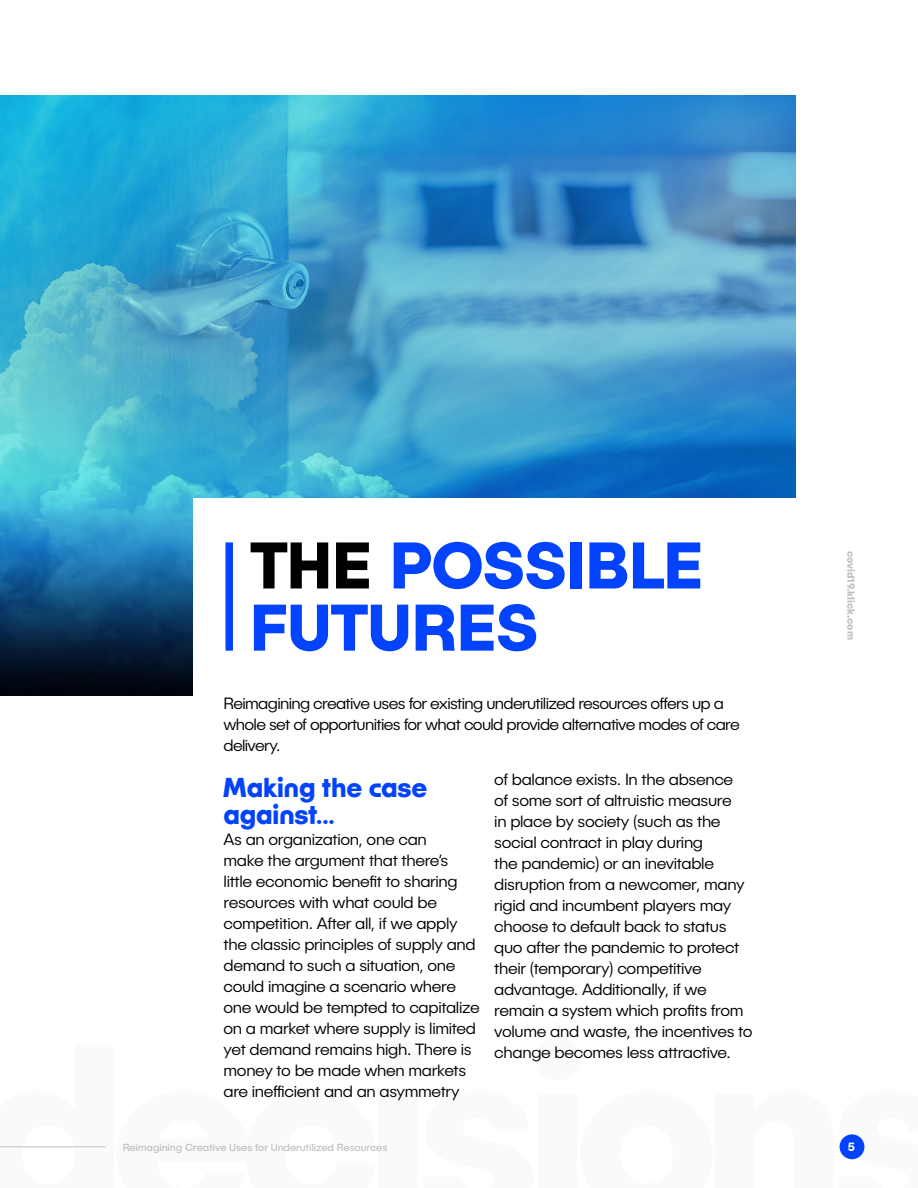
<style>
.page{position:relative;width:918px;height:1188px;background:#fff}
.page>*{position:absolute;margin:0;border:0;box-sizing:border-box;transform-origin:0 0}
.t1{font:700 66px/62.1px "Publica Sans";letter-spacing:-.01em;color:#0343fb}
.t2{font:700 25.5px/27px "Klick";color:#0343fb}
.t3{font:300 16.5px/21px "Publica Sans";letter-spacing:-.02em;color:#000}
.t4{font:300 16.5px/21px "Publica Sans";letter-spacing:-.04em;color:#000}
.t5{font:700 12px "Publica Sans";color:#fff}
.t6{font:10.5px "Publica Sans";letter-spacing:-.01em;color:#bfbfbf}
.t7{font:700 10.5px "Publica Sans";letter-spacing:-.01em;color:#bfbfbf}
.s1{color:#000}
</style>
<div class="page">
<img style="left:0;top:95px;width:796px;height:601px">
<div style="left:193px;top:499px;width:725px;height:689px;background:#fff"></div>
<div style="left:225px;top:542px;width:8px;height:109px;background:#0343fb"></div>
<div style="left:840px;top:1134px;width:24px;height:25px;background:#0343fb;border-radius:50%"></div>
<hr style="left:0;top:1146px;width:105px;height:1px;background:#bfbfbf">
<h1 class="t1" style="left:250px;top:532px;width:455px"><span class="s1">THE</span> POSSIBLE<br>FUTURES</h1>
<p class="t4" style="left:224px;top:692px;width:518px">Reimagining creative uses for existing underutilized resources offers up a whole set of opportunities for what could provide alternative modes of care delivery.</p>
<h2 class="t2" style="left:224px;top:775px;width:205px">Making the case against...</h2>
<p class="t3" style="left:224px;top:829px;width:258px">As an organization, one can<br>make the argument that there’s little economic benefit to sharing resources with what could be competition. After all, if we apply the classic principles of supply and demand to such a situation, one could imagine a scenario where one would be tempted to capitalize on a market where supply is limited yet demand remains high. There is money to be made when markets are inefficient and an asymmetry</p>
<p class="t3" style="left:494px;top:769px;width:260px">of balance exists. In the absence<br>of some sort of altruistic measure<br>in place by society (such as the social contract in play during<br>the pandemic) or an inevitable disruption from a newcomer, many rigid and incumbent players may choose to default back to status quo after the pandemic to protect their (temporary) competitive advantage. Additionally, if we remain a system which profits from volume and waste, the incentives to change becomes less attractive.</p>
<p class="t7" style="left:858px;top:551px;width:90px;rotate:90deg">covid19.klick.com</p>
<p class="t6" style="left:123px;top:1140px;width:266px">Reimagining Creative Uses for Underutilized Resources</p>
<p class="t5" style="left:848px;top:1139px;width:9px">5</p>
</div>
